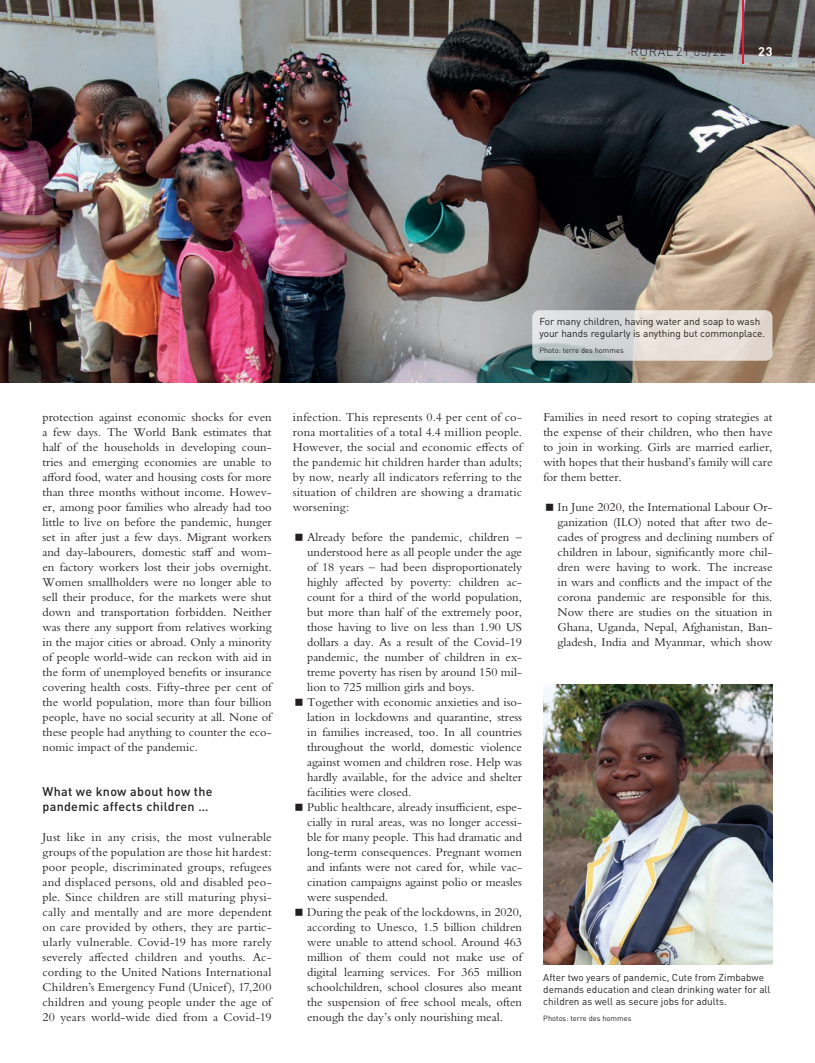
<style>
.page{position:relative;width:815px;height:1063px;background:#fff}
.page>*{position:absolute;margin:0;border:0;box-sizing:border-box;transform-origin:0 0}
.t1{font:12.5px/15px "Bembo Std";color:#231f20;text-align:justify}
.t2{font:500 12.5px/15px "DIN Pro";letter-spacing:.025em;color:#231f20}
.t3{font:300 12.5px "DIN Pro";letter-spacing:.06em;color:#231f20}
.t4{font:700 12.5px "DIN Pro";color:#fff}
.t5{font:10px/12px "DIN Pro";color:#231f20}
.t6{font:7.5px "DIN Pro";color:#231f20}
</style>
<div class="page">
<img style="left:543px;top:685px;width:229px;height:280px">
<img style="left:0;top:0;width:815px;height:382px">
<hr style="left:742px;top:0;width:2px;height:64px;background:#e41c3b">
<svg style="left:532px;top:310px;width:240px;height:51px;background:#dddad6"></svg>
<p class="t3" style="left:630px;top:43px;width:97px">RURAL 21 03/22</p>
<p class="t4" style="left:758px;top:43px;width:16px">23</p>
<p class="t5" style="left:539px;top:315px;width:227px">For many children, having water and soap to wash your hands regularly is anything but commonplace.</p>
<p class="t6" style="left:539px;top:345px;width:86px">Photo: terre des hommes</p>
<p class="t1" style="left:43px;top:410px;width:231px">protection against economic shocks for even a few days. The World Bank estimates that half of the households in developing coun&shy;tries and emerging economies are unable to afford food, water and housing costs for more than three months without income. Howev&shy;er, among poor families who already had too little to live on before the pandemic, hunger set in after just a few days. Migrant workers and day-labourers, domestic staff and wom&shy;en factory workers lost their jobs overnight.<br>Women smallholders were no longer able to sell their produce, for the markets were shut down and transportation forbidden. Neither was there any support from relatives working in the major cities or abroad. Only a minority of people world-wide can reckon with aid in the form of unemployed benefits or insurance covering health costs. Fifty-three per cent of the world population, more than four billion people, have no social security at all. None of these people had anything to counter the eco&shy;nomic impact of the pandemic.</p>
<p class="t2" style="left:43px;top:784px;width:172px">What we know about how the pandemic affects children …</p>
<p class="t1" style="left:43px;top:830px;width:231px">Just like in any crisis, the most vulnerable groups of the population are those hit hardest: poor people, discriminated groups, refugees and displaced persons, old and disabled peo&shy;ple. Since children are still maturing physi&shy;cally and mentally and are more dependent on care provided by others, they are partic&shy;ularly vulnerable. Covid-19 has more rarely severely affected children and youths. Ac&shy;cording to the United Nations International Children’s Emergency Fund (Unicef), 17,200 children and young people under the age of 20 years world-wide died from a Covid-19</p>
<p class="t1" style="left:293px;top:410px;width:231px">infection. This represents 0.4 per cent of co&shy;rona mortalities of a total 4.4 million people.<br>However, the social and economic effects of the pandemic hit children harder than adults; by now, nearly all indicators referring to the situation of children are showing a dramatic worsening:</p>
<p class="t1" style="left:307px;top:530px;width:216px;text-align:left">Already before the pandemic, children – understood here as all people under the age of 18 years – had been disproportionately highly affected by poverty: children ac&shy;count for a third of the world population, but more than half of the extremely poor, those having to live on less than 1.90 US dollars a day. As a result of the Covid-19 pandemic, the number of children in ex&shy;treme poverty has risen by around 150 mil&shy;lion to 725 million girls and boys.<br>Together with economic anxieties and iso&shy;lation in lockdowns and quarantine, stress in families increased, too. In all countries throughout the world, domestic violence against women and children rose. Help was hardly available, for the advice and shelter facilities were closed.<br>Public healthcare, already insufficient, espe&shy;cially in rural areas, was no longer accessi&shy;ble for many people. This had dramatic and long-term consequences. Pregnant women and infants were not cared for, while vac&shy;cination campaigns against polio or measles were suspended.<br>During the peak of the lockdowns, in 2020, according to Unesco, 1.5 billion children were unable to attend school. Around 463 million of them could not make use of digital learning services. For 365 million schoolchildren, school closures also meant the suspension of free school meals, often enough the day’s only nourishing meal.</p>
<p class="t1" style="left:543px;top:410px;width:231px">Families in need resort to coping strategies at the expense of their children, who then have to join in working. Girls are married earlier, with hopes that their husband’s family will care for them better.</p>
<p class="t1" style="left:557px;top:500px;width:216px">In June 2020, the International Labour Or&shy;ganization (ILO) noted that after two de&shy;cades of progress and declining numbers of children in labour, significantly more chil&shy;dren were having to work. The increase in wars and conflicts and the impact of the corona pandemic are responsible for this.<br>Now there are studies on the situation in Ghana, Uganda, Nepal, Afghanistan, Ban&shy;gladesh, India and Myanmar, which show</p>
<p class="t5" style="left:543px;top:971px;width:229px">After two years of pandemic, Cute from Zimbabwe demands education and clean drinking water for all children as well as secure jobs for adults.</p>
<p class="t6" style="left:543px;top:1013px;width:90px">Photos: terre des hommes</p>
</div>
